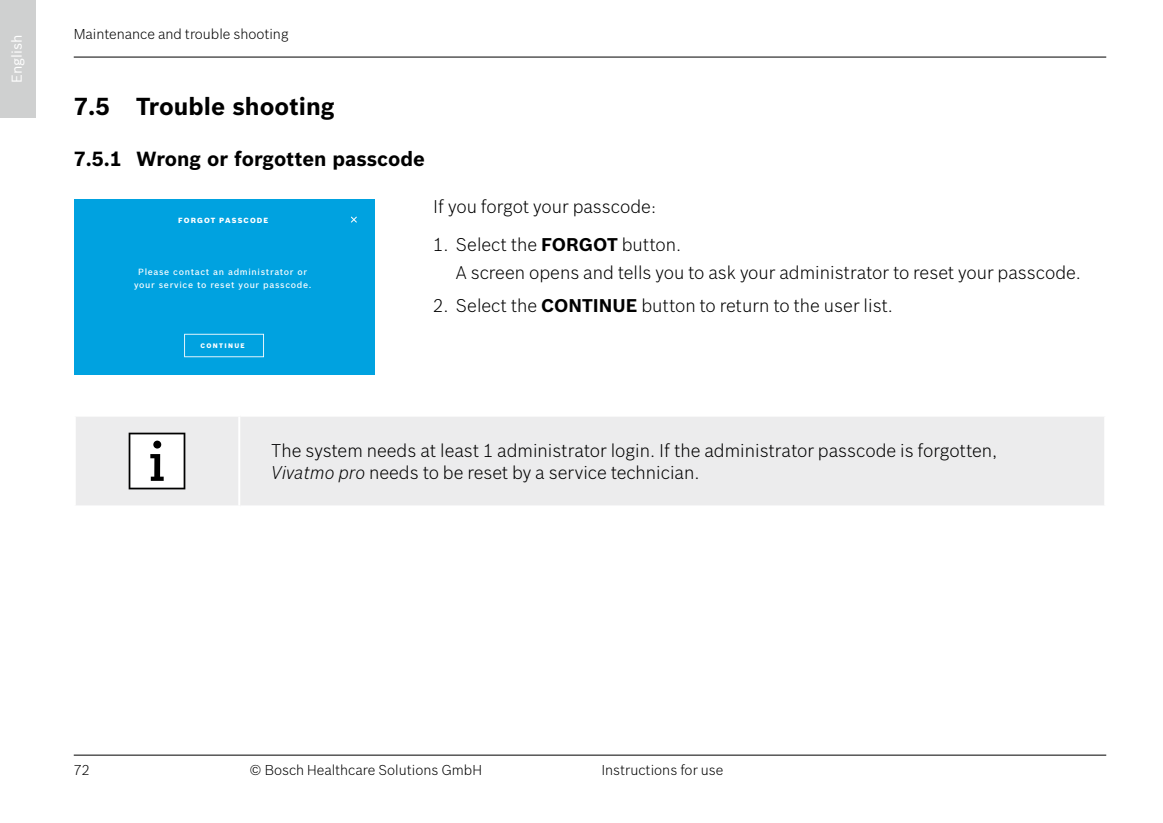
<style>
.page{position:relative;width:1163px;height:823px;background:#fff}
.page>*{position:absolute;margin:0;border:0;box-sizing:border-box;transform-origin:0 0}
.t1{font:700 24px "Bosch Sans";color:#000}
.t2{font:700 20px "Bosch Sans";color:#000}
.t3{font:300 18px/27.2px "Bosch Sans";color:#000}
.t4{font:300 14px "Bosch Sans";color:#000}
.t5{font:14px "Bosch Sans";color:#fff}
.t6{font:500 8.8px/13.8px "Bosch Sans";letter-spacing:.075em;color:#fff;text-align:center}
.t7{font:900 7.4px "Bosch Sans";letter-spacing:.15em;color:#fff}
.t8{font:900 6.4px "Bosch Sans";letter-spacing:.2em;color:#fff}
.s1{font-weight:700}
.s2{font-style:italic}
</style>
<div class="page">
<hr style="left:74px;top:57px;width:1032px;height:1px;background:#000">
<hr style="left:74px;top:754px;width:1032px;height:1px;background:#000">
<div style="left:0;top:0;width:35px;height:117px;background:#cfd0d0"></div>
<div style="left:74px;top:199px;width:300px;height:175px;background:#00a2e0"></div>
<svg style="left:351px;top:216px;width:6px;height:7px"></svg>
<svg style="left:184px;top:333px;width:80px;height:24px"></svg>
<div style="left:76px;top:417px;width:1028px;height:88px;background:#ececed"></div>
<hr style="left:238px;top:416px;width:2px;height:89px;background:#fff">
<svg style="left:129px;top:432px;width:56px;height:57px"></svg>
<p class="t5" style="left:6px;top:83px;width:50px;rotate:-90deg">English</p>
<p class="t4" style="left:74px;top:24px;width:216px">Maintenance and trouble shooting</p>
<h1 class="t1" style="left:74px;top:88px;width:262px">7.5 Trouble shooting</h1>
<p class="t2" style="left:74px;top:143px;width:353px">7.5.1 Wrong or forgotten passcode</p>
<p class="t7" style="left:178px;top:214px;width:92px">FORGOT PASSCODE</p>
<p class="t6" style="left:134px;top:264px;width:179px">Please contact an administrator or your service to reset your passcode.</p>
<p class="t3" style="left:433px;top:191px;width:224px">If you forgot your passcode:</p>
<p class="t3" style="left:456px;top:230px;width:626px;text-indent:-23px">1. Select the <span class="s1">FORGOT</span> button.<br>A screen opens and tells you to ask your administrator to reset your passcode.</p>
<p class="t3" style="left:433px;top:290px;width:461px">2. Select the <span class="s1">CONTINUE</span> button to return to the user list.</p>
<p class="t8" style="left:200px;top:340px;width:46px">CONTINUE</p>
<p class="t3" style="left:271px;top:438px;width:727px;line-height:21.6px">The system needs at least 1 administrator login. If the administrator passcode is forgotten,<br><span class="s2">Vivatmo pro</span> needs to be reset by a service technician.</p>
<p class="t4" style="left:74px;top:760px;width:17px">72</p>
<p class="t4" style="left:249px;top:760px;width:234px">© Bosch Healthcare Solutions GmbH</p>
<p class="t4" style="left:601px;top:760px;width:124px">Instructions for use</p>
</div>
